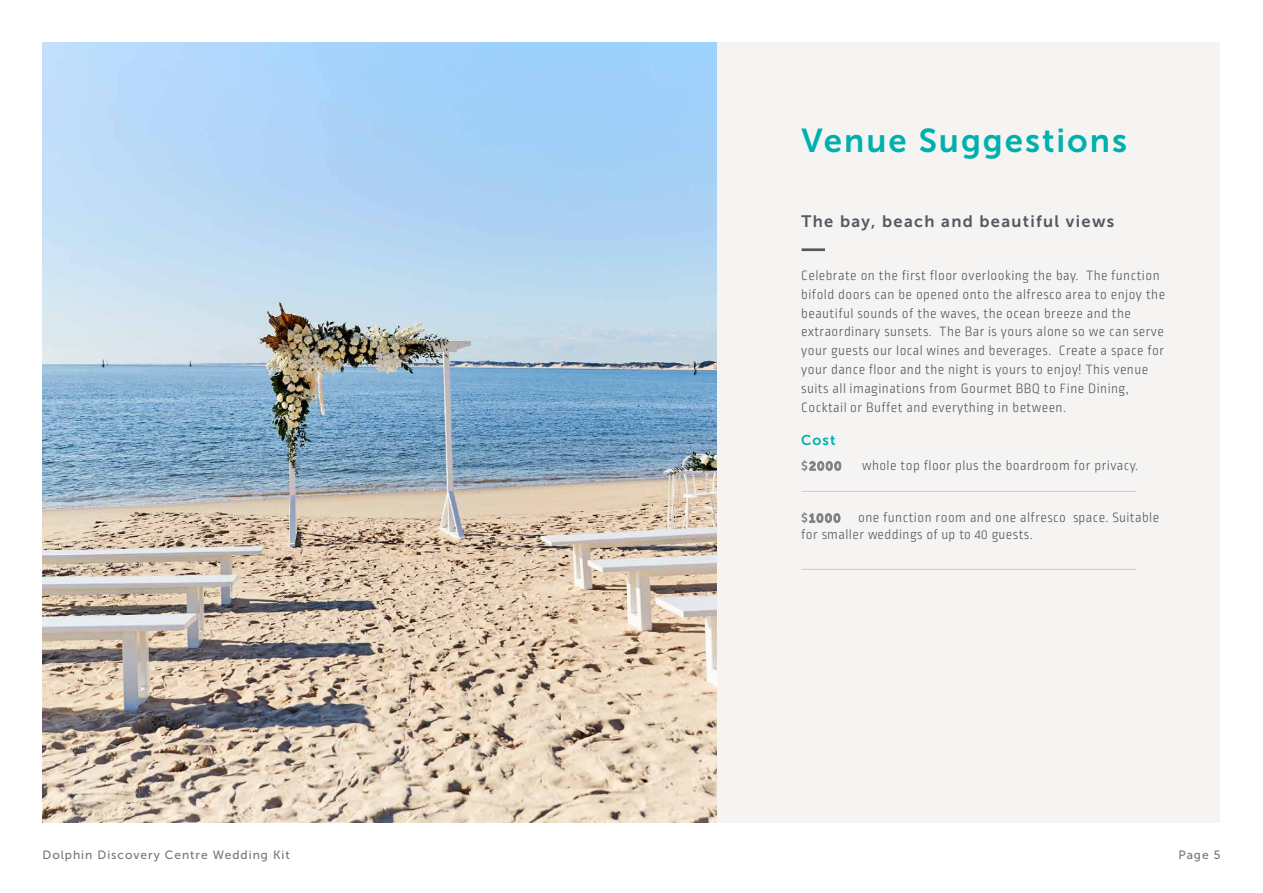
<style>
.page{position:relative;width:1263px;height:893px;background:#fff}
.page>*{position:absolute;margin:0;border:0;box-sizing:border-box;transform-origin:0 0}
.t1{font:33px "Museo Sans 700";letter-spacing:.06em;color:#00b0ad}
.t2{font:16.5px "Museo Sans 700";letter-spacing:.08em;color:#545861}
.t3{font:300 14.25px/18.8px "Ropa Sans Pro";letter-spacing:.03em;color:#545861}
.t4{font:14.25px "Museo Sans 700";color:#00b0ad}
.t5{font:12px "Museo Sans 500";letter-spacing:.08em;color:#757679}
.t6{font:12px "Museo Sans 700";color:#808083}
.s1{font-family:"Museo Sans 700";font-weight:400;font-size:12px;color:#808083}
</style>
<div class="page">
<div style="left:43px;top:43px;width:1177px;height:780px;background:#f5f4f3"></div>
<img style="left:43px;top:43px;width:673px;height:780px">
<hr style="left:801px;top:248px;width:24px;height:3px;background:#545861">
<hr style="left:801px;top:491px;width:334px;height:1px;background:#cac8c9">
<hr style="left:801px;top:569px;width:334px;height:1px;background:#cac8c9">
<h1 class="t1" style="left:801px;top:123px;width:327px">Venue Suggestions</h1>
<p class="t2" style="left:801px;top:212px;width:314px">The bay, beach and beautiful views</p>
<p class="t3" style="left:801px;top:267px;width:365px">Celebrate on the first floor overlooking the bay. The function bifold doors can be opened onto the alfresco area to enjoy the beautiful sounds of the waves, the ocean breeze and the extraordinary sunsets. The Bar is yours alone so we can serve your guests our local wines and beverages. Create a space for your dance floor and the night is yours to enjoy! This venue suits all imaginations from Gourmet BBQ to Fine Dining, Cocktail or Buffet and everything in between.</p>
<p class="t4" style="left:801px;top:432px;width:36px">Cost</p>
<p class="t6" style="left:801px;top:459px;width:42px">$2000</p>
<p class="t3" style="left:862px;top:457px;width:278px">whole top floor plus the boardroom for privacy.</p>
<p class="t3" style="left:801px;top:510px;width:359px;line-height:17.1px"><span class="s1">$1000</span> one function room and one alfresco space. Suitable for smaller weddings of up to 40 guests.</p>
<p class="t5" style="left:43px;top:849px;width:249px">Dolphin Discovery Centre Wedding Kit</p>
<p class="t5" style="left:1178px;top:849px;width:44px">Page 5</p>
</div>
